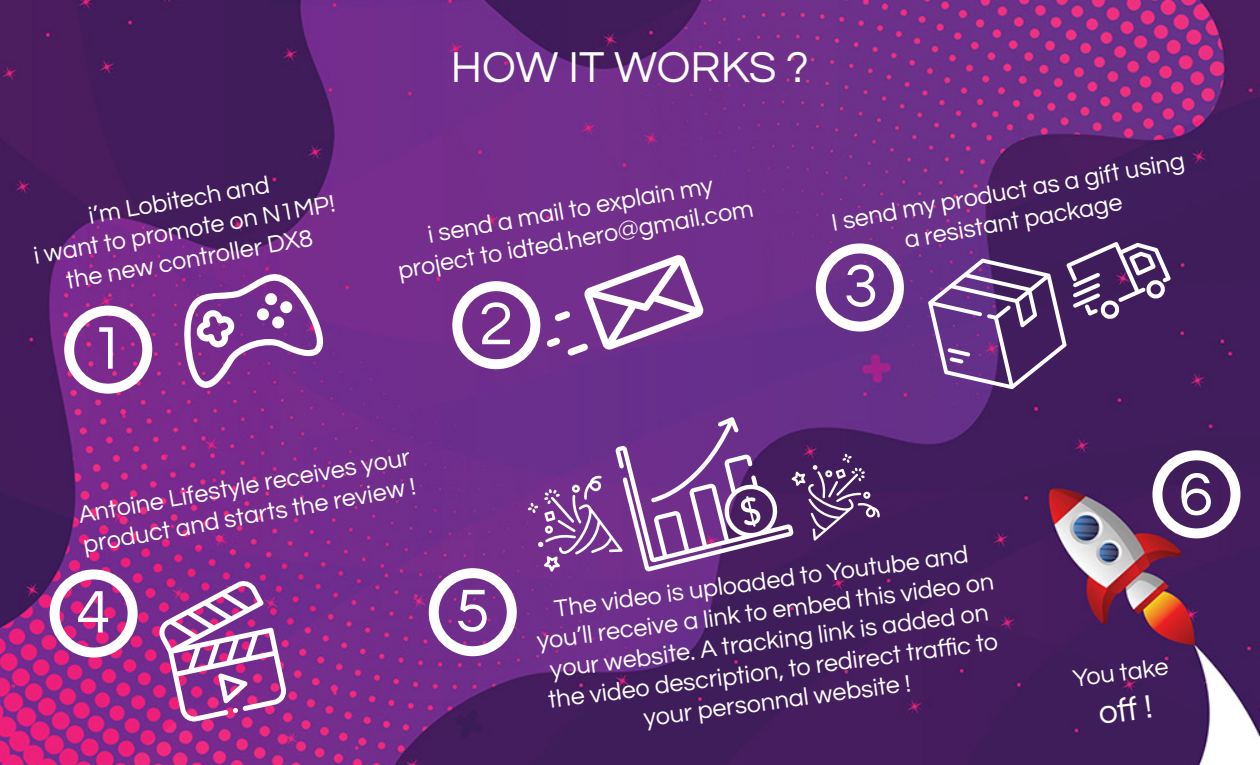
<style>
.page{position:relative;width:1260px;height:765px;background:#fff}
.page>*{position:absolute;margin:0;border:0;box-sizing:border-box;transform-origin:0 0}
.t1{font:62.5px "Questrial";color:#fff}
.t2{font:45px "Questrial";color:#fff}
.t3{font:33.75px "Questrial";color:#fff}
.t4{font:25px/30px "Questrial";color:#fff;text-align:center}
</style>
<div class="page">
<img style="left:0;top:0;width:1260px;height:765px">
<svg style="left:184px;top:268px;width:140px;height:120px"></svg>
<svg style="left:546px;top:255px;width:158px;height:101px"></svg>
<div style="left:64px;top:306px;width:88px;height:88px;border:10px solid #fff;border-radius:50%"></div>
<div style="left:50px;top:569px;width:88px;height:89px;border:10px solid #fff;border-radius:50%"></div>
<div style="left:429px;top:568px;width:88px;height:88px;border:10px solid #fff;border-radius:50%"></div>
<div style="left:452px;top:281px;width:88px;height:88px;border:10px solid #fff;border-radius:50%"></div>
<div style="left:1152px;top:450px;width:89px;height:88px;border:10px solid #fff;border-radius:50%"></div>
<div style="left:816px;top:243px;width:88px;height:89px;border:10px solid #fff;border-radius:50%"></div>
<svg style="left:928px;top:242px;width:243px;height:147px;background:#64427e"></svg>
<svg style="left:159px;top:580px;width:128px;height:143px"></svg>
<svg style="left:528px;top:417px;width:352px;height:155px;background:#74458d"></svg>
<p class="t4" style="left:26px;top:212px;width:307px;rotate:-10deg">i’m Lobitech and<br>i want to promote on N1MP! the new controller DX8</p>
<h1 class="t1" style="left:91px;top:317px;width:36px">1</h1>
<h2 class="t2" style="left:451px;top:45px;width:360px">HOW IT WORKS ?</h2>
<p class="t4" style="left:391px;top:227px;width:362px;rotate:-10deg">i send a mail to explain my project to idted.hero@gmail.com</p>
<h1 class="t1" style="left:479px;top:293px;width:36px">2</h1>
<p class="t4" style="left:829px;top:208px;width:360px;rotate:-10deg">I send my product as a gift using a resistant package</p>
<h1 class="t1" style="left:844px;top:255px;width:36px">3</h1>
<p class="t4" style="left:76px;top:501px;width:339px;text-align:left;rotate:-10deg">Antoine Lifestyle receives your product and starts the review !</p>
<h1 class="t1" style="left:76px;top:581px;width:36px">4</h1>
<h1 class="t1" style="left:455px;top:580px;width:36px">5</h1>
<p class="t4" style="left:531px;top:595px;width:462px;rotate:-7deg">The video is uploaded to Youtube and you’ll receive a link to embed this video on your website. A tracking link is added on the video description, to redirect traffi c to your personnal website !</p>
<h1 class="t1" style="left:1179px;top:464px;width:36px">6</h1>
<p class="t4" style="left:1071px;top:664px;width:97px;rotate:-7deg">You take</p>
<h3 class="t3" style="left:1097px;top:697px;width:55px;rotate:-7deg">off !</h3>
</div>
